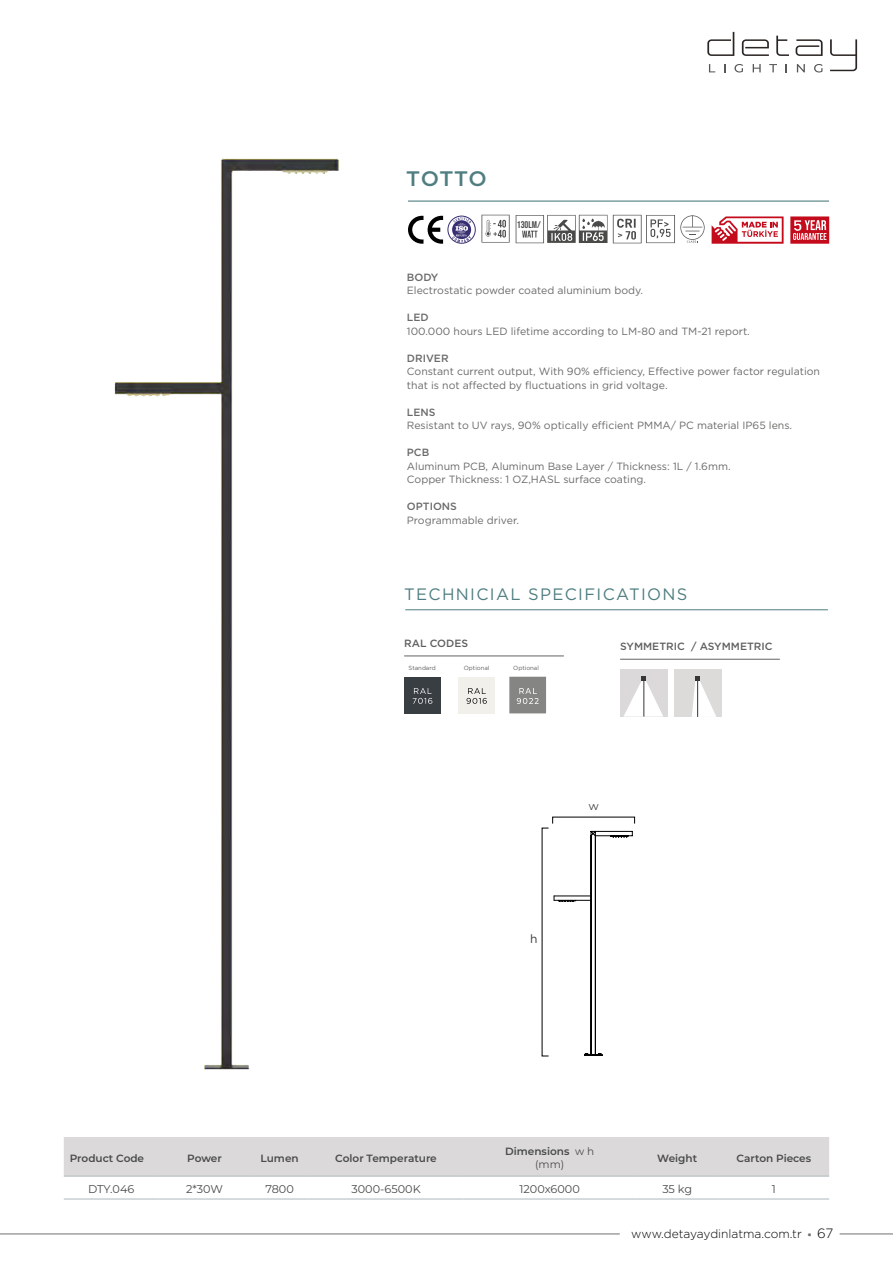
<style>
.page{position:relative;width:893px;height:1263px;background:#fff}
.page>*{position:absolute;margin:0;border:0;box-sizing:border-box;transform-origin:0 0}
.t1{font:600 21px "Montserrat";letter-spacing:.07em;color:#4f7e80}
.t2{font:16.5px "Gotham";letter-spacing:.08em;color:#4f7e80}
.t3{font:300 12px "Gotham";color:#000}
.t4{font:12px "Gotham";color:#3c3c3b}
.t5{font:11.25px "Montserrat";color:#4a4a49}
.t6{font:11.25px "Montserrat";color:#3c3c3b}
.t7{font:10.5px/13.5px "Gotham";color:#6a6a69}
.t8{font:600 10.5px/12.6px "Montserrat";color:#4a4a49;text-align:center}
.t9{font:500 10.5px "Gotham";color:#60605f}
.t10{font:500 10.5px "Gotham";color:#6a6a69}
.t11{font:9.75px "Bebas Neue";color:#4a4a49}
.t12{font:6px "Gotham";color:#60605f}
.s1{font-weight:400}
.s2{color:#706f6f}
.s3{font-size:13.5px}
</style>
<div class="page">
<hr style="left:0;top:1233px;width:620px;height:1px;background:#706f6f">
<hr style="left:840px;top:1233px;width:53px;height:1px;background:#706f6f">
<svg style="left:707px;top:32px;width:27px;height:24px"></svg>
<svg style="left:742px;top:39px;width:27px;height:17px"></svg>
<svg style="left:776px;top:36px;width:13px;height:20px"></svg>
<svg style="left:796px;top:39px;width:27px;height:17px"></svg>
<svg style="left:830px;top:39px;width:27px;height:32px"></svg>
<svg style="left:709px;top:64px;width:6px;height:8px"></svg>
<svg style="left:734px;top:64px;width:9px;height:8px"></svg>
<svg style="left:753px;top:64px;width:8px;height:8px"></svg>
<svg style="left:769px;top:64px;width:8px;height:8px"></svg>
<svg style="left:797px;top:64px;width:8px;height:8px"></svg>
<svg style="left:814px;top:64px;width:9px;height:8px"></svg>
<hr style="left:408px;top:201px;width:421px;height:1px;background:#4f7e80">
<img style="left:114px;top:158px;width:225px;height:912px">
<div style="left:64px;top:1137px;width:765px;height:39px;background:#dbd9da"></div>
<hr style="left:64px;top:1176px;width:94px;height:1px;background:#adbabc">
<hr style="left:158px;top:1176px;width:93px;height:1px;background:#adbabc">
<hr style="left:251px;top:1176px;width:58px;height:1px;background:#adbabc">
<hr style="left:309px;top:1176px;width:155px;height:1px;background:#adbabc">
<hr style="left:464px;top:1176px;width:172px;height:1px;background:#adbabc">
<hr style="left:636px;top:1176px;width:83px;height:1px;background:#adbabc">
<hr style="left:719px;top:1176px;width:110px;height:1px;background:#adbabc">
<hr style="left:64px;top:1199px;width:94px;height:1px;background:#adbabc">
<hr style="left:158px;top:1199px;width:93px;height:1px;background:#adbabc">
<hr style="left:251px;top:1199px;width:58px;height:1px;background:#adbabc">
<hr style="left:309px;top:1199px;width:155px;height:1px;background:#adbabc">
<hr style="left:464px;top:1199px;width:172px;height:1px;background:#adbabc">
<hr style="left:636px;top:1199px;width:83px;height:1px;background:#adbabc">
<hr style="left:719px;top:1199px;width:110px;height:1px;background:#adbabc">
<svg style="left:408px;top:216px;width:35px;height:28px"></svg>
<div style="left:448px;top:216px;width:27px;height:27px;border:1px solid #372f71;border-radius:50%"></div>
<svg style="left:452px;top:217px;width:19px;height:26px"></svg>
<svg style="left:613px;top:215px;width:92px;height:28px"></svg>
<svg style="left:481px;top:215px;width:29px;height:28px"></svg>
<svg style="left:516px;top:215px;width:91px;height:28px"></svg>
<svg style="left:584px;top:831px;width:49px;height:225px"></svg>
<hr style="left:554px;top:896px;width:37px;height:1px;background:#020203">
<hr style="left:554px;top:900px;width:37px;height:1px;background:#020203">
<svg style="left:554px;top:896px;width:22px;height:6px"></svg>
<svg style="left:790px;top:216px;width:39px;height:28px"></svg>
<svg style="left:712px;top:216px;width:72px;height:28px"></svg>
<hr style="left:405px;top:609px;width:423px;height:1px;background:#4f7e80">
<hr style="left:620px;top:659px;width:160px;height:1px;background:#646363">
<div style="left:674px;top:669px;width:47px;height:48px;background:#dddada"></div>
<svg style="left:692px;top:676px;width:24px;height:41px"></svg>
<div style="left:620px;top:669px;width:47px;height:48px;background:#dbd9da"></div>
<svg style="left:624px;top:676px;width:39px;height:41px"></svg>
<svg style="left:509px;top:677px;width:37px;height:36px"></svg>
<div style="left:404px;top:677px;width:37px;height:36px;background:#383e42"></div>
<svg style="left:413px;top:688px;width:19px;height:16px"></svg>
<div style="left:458px;top:677px;width:37px;height:36px;background:#f1f0ea"></div>
<svg style="left:467px;top:688px;width:20px;height:16px"></svg>
<hr style="left:404px;top:656px;width:160px;height:1px;background:#646363">
<h1 class="t1" style="left:407px;top:164px;width:81px">TOTTO</h1>
<p class="t11" style="left:517px;top:219px;width:26px">130LM/</p>
<p class="t10" style="left:407px;top:270px;width:33px">BODY</p>
<p class="t7" style="left:407px;top:283px;width:238px">Electrostatic powder coated aluminium body.</p>
<p class="t10" style="left:407px;top:311px;width:23px">LED</p>
<p class="t7" style="left:407px;top:324px;width:344px">100.000 hours LED lifetime according to LM-80 and TM-21 report.</p>
<p class="t10" style="left:407px;top:351px;width:43px">DRIVER</p>
<p class="t7" style="left:407px;top:364px;width:415px">Constant current output, With 90% efficiency, Effective power factor regulation that is not affected by fluctuations in grid voltage.</p>
<p class="t10" style="left:407px;top:405px;width:30px">LENS</p>
<p class="t7" style="left:407px;top:418px;width:387px">Resistant to UV rays, 90% optically efficient PMMA/ PC material IP65 lens.</p>
<p class="t10" style="left:407px;top:446px;width:24px">PCB</p>
<p class="t7" style="left:407px;top:459px;width:325px">Aluminum PCB, Aluminum Base Layer / Thickness: 1L / 1.6mm.<br>Copper Thickness: 1 OZ,HASL surface coating.</p>
<p class="t10" style="left:407px;top:500px;width:52px">OPTIONS</p>
<p class="t7" style="left:407px;top:513px;width:113px">Programmable driver.</p>
<h2 class="t2" style="left:404px;top:584px;width:285px">TECHNICIAL SPECIFICATIONS</h2>
<p class="t9" style="left:404px;top:636px;width:65px">RAL CODES</p>
<p class="t12" style="left:409px;top:664px;width:29px">Standard</p>
<p class="t12" style="left:464px;top:664px;width:27px">Optional</p>
<p class="t12" style="left:513px;top:664px;width:27px">Optional</p>
<p class="t9" style="left:620px;top:640px;width:154px">SYMMETRIC / ASYMMETRIC</p>
<p class="t4" style="left:530px;top:931px;width:9px">h</p>
<p class="t6" style="left:589px;top:798px;width:11px">w</p>
<p class="t8" style="left:70px;top:1151px;width:76px">Product Code</p>
<p class="t8" style="left:187px;top:1151px;width:36px">Power</p>
<p class="t8" style="left:261px;top:1151px;width:40px">Lumen</p>
<p class="t8" style="left:335px;top:1151px;width:103px">Color Temperature</p>
<p class="t8" style="left:505px;top:1145px;width:91px">Dimensions <span class="s1">w h (mm)</span></p>
<p class="t8" style="left:657px;top:1151px;width:41px">Weight</p>
<p class="t8" style="left:737px;top:1151px;width:76px">Carton Pieces</p>
<p class="t5" style="left:88px;top:1181px;width:48px">DTY.046</p>
<p class="t5" style="left:186px;top:1181px;width:38px">2*30W</p>
<p class="t5" style="left:265px;top:1181px;width:30px">7800</p>
<p class="t5" style="left:351px;top:1181px;width:71px">3000-6500K</p>
<p class="t5" style="left:519px;top:1181px;width:62px">1200x6000</p>
<p class="t5" style="left:662px;top:1181px;width:31px">35 kg</p>
<p class="t5" style="left:772px;top:1181px;width:6px">1</p>
<p class="t3" style="left:631px;top:1226px;width:204px">www.detayaydinlatma.com.tr <span class="s2">•</span> <span class="s3">67</span></p>
</div>
